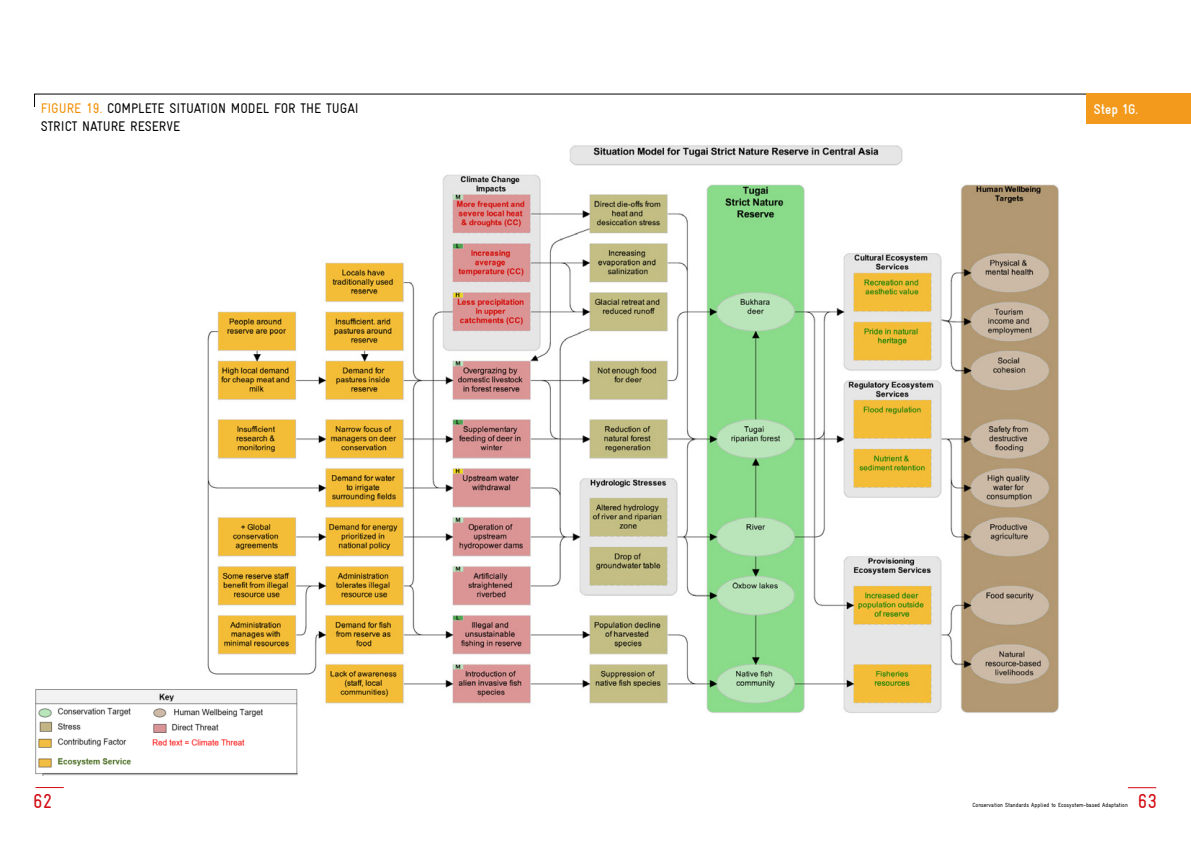
<style>
.page{position:relative;width:1191px;height:842px;background:#fff}
.page>*{position:absolute;margin:0;border:0;box-sizing:border-box;transform-origin:0 0}
.t1{font:condensed 20px "Gravur";color:#d30a10}
.t2{font:condensed 14px "Gravur";color:#000}
.t3{font:700 condensed 14px "Gravur";color:#fff}
.t4{font:condensed 6px "Gravur";color:#000}
.s1{color:#f28e00}
</style>
<div class="page">
<svg style="left:1127px;top:787px;width:29px;height:1px"></svg>
<svg style="left:35px;top:787px;width:29px;height:1px"></svg>
<svg style="left:34px;top:94px;width:1052px;height:13px"></svg>
<img style="left:207px;top:145px;width:852px;height:568px">
<img style="left:35px;top:689px;width:263px;height:86px">
<div style="left:1086px;top:94px;width:105px;height:30px;background:#f39a1d"></div>
<p class="t2" style="left:41px;top:100px;width:320px"><span class="s1">FIGURE 19.</span> COMPLETE SITUATION MODEL FOR THE TUGAI</p>
<p class="t3" style="left:1093px;top:101px;width:46px">Step 1G.</p>
<p class="t2" style="left:41px;top:118px;width:141px">STRICT NATURE RESERVE</p>
<h1 class="t1" style="left:33px;top:790px;width:21px">62</h1>
<p class="t4" style="left:972px;top:802px;width:157px">Conservation Standards Applied to Ecosystem-based Adaptation</p>
<h1 class="t1" style="left:1137px;top:790px;width:21px">63</h1>
</div>
